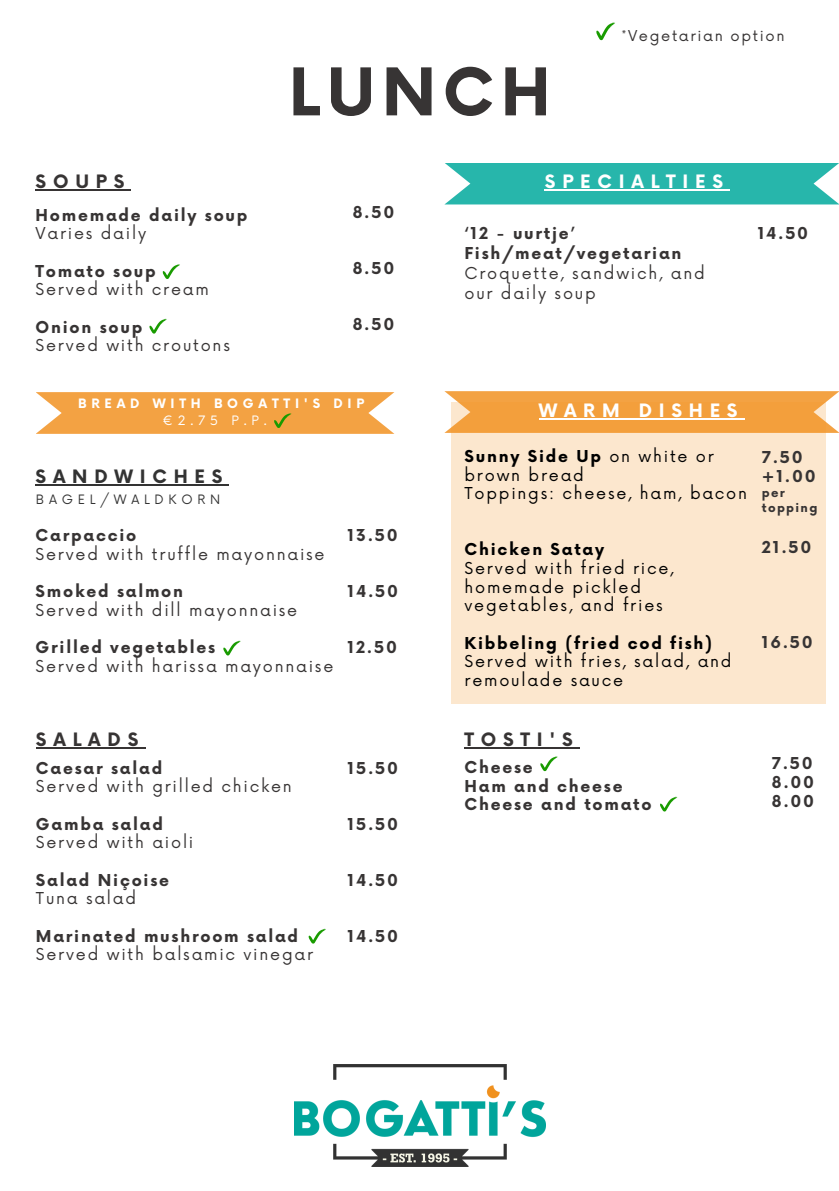
<style>
.page{position:relative;width:839px;height:1191px;background:#fff}
.page>*{position:absolute;margin:0;border:0;box-sizing:border-box;transform-origin:0 0}
.t1{font:700 64px "Now";letter-spacing:.1em;color:#373434}
.t2{font:700 18px "Now";letter-spacing:.375em;color:#fff}
.t3{font:700 18px "Now";letter-spacing:.375em;color:#373434}
.t4{font:700 18px "Now";letter-spacing:.375em;color:#333}
.t5{font:16px/18.6px "Now";letter-spacing:.11em;color:#373434}
.t6{font:16px/18.6px "Now";letter-spacing:.11em;color:#000}
.t7{font:700 16px/18.6px "Now";letter-spacing:.11em;color:#373434}
.t8{font:14.6px "Now";letter-spacing:.11em;color:#373434}
.t9{font:700 12.6px "Now";letter-spacing:.375em;color:#fff}
.t10{font:12.6px "Now";letter-spacing:.375em;color:#333}
.t11{font:12.6px "Now";color:#fff}
.t12{font:700 12px/14.4px "Now";letter-spacing:.11em;color:#373434}
.s1{font-weight:400}
.s2{font-weight:700}
</style>
<div class="page">
<svg style="left:445px;top:163px;width:393px;height:41px;background:#37bbb1"></svg>
<svg style="left:308px;top:929px;width:18px;height:15px"></svg>
<hr style="left:36px;top:190px;width:95px;height:1px;background:#373434">
<div style="left:451px;top:402px;width:374px;height:302px;background:#fce7ce"></div>
<hr style="left:36px;top:747px;width:109px;height:2px;background:#373434">
<hr style="left:545px;top:190px;width:185px;height:1px;background:#fff">
<svg style="left:223px;top:641px;width:18px;height:15px"></svg>
<svg style="left:162px;top:264px;width:18px;height:15px"></svg>
<svg style="left:444px;top:391px;width:394px;height:42px;background:#f3a54a"></svg>
<hr style="left:538px;top:418px;width:206px;height:2px;background:#fff">
<hr style="left:464px;top:747px;width:115px;height:2px;background:#373434">
<svg style="left:540px;top:756px;width:18px;height:15px"></svg>
<svg style="left:660px;top:797px;width:17px;height:15px"></svg>
<svg style="left:149px;top:319px;width:18px;height:15px"></svg>
<hr style="left:36px;top:485px;width:193px;height:1px;background:#333">
<svg style="left:36px;top:392px;width:358px;height:42px;background:#f3a951"></svg>
<img style="left:294px;top:1065px;width:251px;height:102px">
<svg style="left:596px;top:22px;width:19px;height:18px"></svg>
<h3 class="t3" style="left:36px;top:172px;width:90px">SOUPS</h3>
<h4 class="t7" style="left:36px;top:207px;width:213px">Homemade daily soup<br><span class="s1">Varies daily</span></h4>
<h4 class="t5" style="left:36px;top:262px;width:175px"><span class="s2">Tomato soup<br></span>Served with cream</h4>
<h4 class="t5" style="left:36px;top:318px;width:196px"><span class="s2">Onion soup<br></span>Served with croutons</h4>
<p class="t1" style="left:289px;top:58px;width:263px">LUNCH</p>
<p class="t8" style="left:621px;top:28px;width:165px">*Vegetarian option</p>
<p class="t7" style="left:353px;top:204px;width:43px">8.50</p>
<h3 class="t7" style="left:353px;top:260px;width:43px">8.50</h3>
<h3 class="t7" style="left:353px;top:316px;width:43px">8.50</h3>
<h2 class="t2" style="left:545px;top:172px;width:180px">SPECIALTIES</h2>
<h1 class="t5" style="left:464px;top:224px;width:242px;line-height:20px"><span class="s2">‘12 - uurtje’<br>Fish/meat/vegetarian<br></span>Croquette, sandwich, and our daily soup</h1>
<h3 class="t7" style="left:757px;top:225px;width:52px">14.50</h3>
<h3 class="t9" style="left:78px;top:397px;width:288px">BREAD WITH BOGATTI'S DIP</h3>
<h4 class="t11" style="left:163px;top:413px;width:105px">€2.75 P.P.</h4>
<h4 class="t4" style="left:36px;top:467px;width:188px">SANDWICHES</h4>
<h2 class="t10" style="left:36px;top:493px;width:186px">BAGEL/WALDKORN</h2>
<h5 class="t5" style="left:36px;top:527px;width:290px"><span class="s2">Carpaccio<br></span>Served with truffle mayonnaise</h5>
<p class="t5" style="left:36px;top:583px;width:263px"><span class="s2">Smoked salmon<br></span>Served with dill mayonnaise</p>
<h6 class="t5" style="left:36px;top:639px;width:299px"><span class="s2">Grilled vegetables<br></span>Served with harissa mayonnaise</h6>
<h3 class="t7" style="left:347px;top:527px;width:52px">13.50</h3>
<h2 class="t7" style="left:347px;top:583px;width:52px">14.50</h2>
<h4 class="t7" style="left:347px;top:639px;width:51px">12.50</h4>
<p class="t3" style="left:36px;top:729px;width:104px">SALADS</p>
<p class="t5" style="left:36px;top:759px;width:257px"><span class="s2">Caesar salad<br></span>Served with grilled chicken</p>
<h4 class="t5" style="left:36px;top:815px;width:159px"><span class="s2">Gamba salad<br></span>Served with aioli</h4>
<h2 class="t7" style="left:36px;top:872px;width:135px">Salad Niçoise<br><span class="s1">Tuna salad</span></h2>
<h3 class="t5" style="left:36px;top:927px;width:278px"><span class="s2">Marinated mushroom salad<br></span>Served with balsamic vinegar</h3>
<h4 class="t7" style="left:347px;top:760px;width:52px">15.50</h4>
<h4 class="t7" style="left:347px;top:816px;width:52px">15.50</h4>
<h4 class="t7" style="left:347px;top:872px;width:52px">14.50</h4>
<p class="t7" style="left:347px;top:928px;width:52px">14.50</p>
<h4 class="t2" style="left:538px;top:400px;width:200px">WARM DISHES</h4>
<h6 class="t6" style="left:464px;top:448px;width:284px"><span class="s2">Sunny Side Up</span> on white or brown bread<br>Toppings: cheese, ham, bacon</h6>
<h4 class="t6" style="left:464px;top:541px;width:210px"><span class="s2">Chicken Satay<br></span>Served with fried rice, homemade pickled vegetables, and fries</h4>
<h4 class="t6" style="left:464px;top:634px;width:268px"><span class="s2">Kibbeling (fried cod fish)<br></span>Served with fries, salad, and remoulade sauce</h4>
<h2 class="t7" style="left:762px;top:448px;width:42px">7.50</h2>
<h4 class="t7" style="left:762px;top:467px;width:55px">+1.00</h4>
<h3 class="t12" style="left:762px;top:486px;width:57px">per topping</h3>
<h2 class="t7" style="left:762px;top:539px;width:51px">21.50</h2>
<h4 class="t7" style="left:762px;top:634px;width:52px">16.50</h4>
<h3 class="t3" style="left:464px;top:729px;width:110px">TOSTI'S</h3>
<h3 class="t7" style="left:464px;top:759px;width:188px">Cheese<br>Ham and cheese<br>Cheese and tomato</h3>
<h3 class="t7" style="left:771px;top:755px;width:44px;text-align:justify">7.50<br>8.00<br>8.00</h3>
</div>
